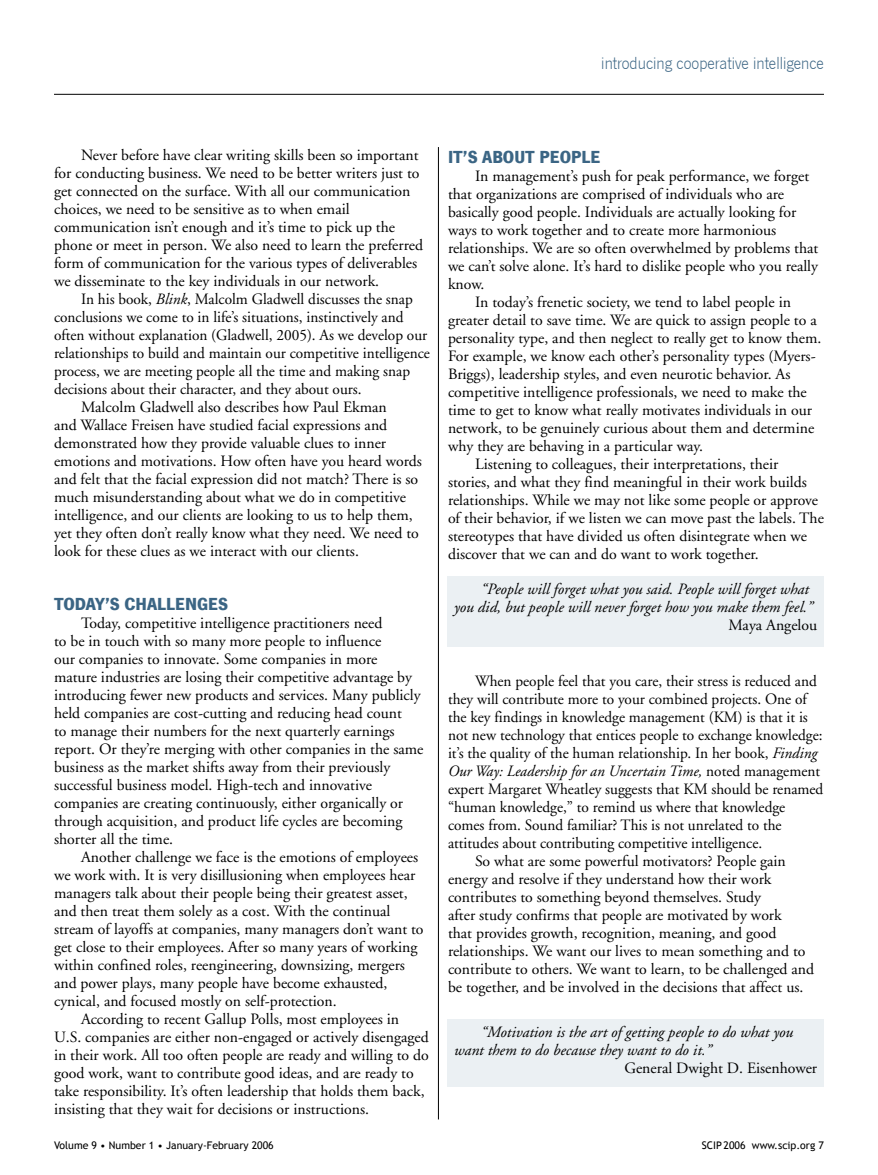
<style>
.page{position:relative;width:878px;height:1175px;background:#fff}
.page>*{position:absolute;margin:0;border:0;box-sizing:border-box;transform-origin:0 0}
.Article_Top_Folio{font:18px "News Got T Ligh";color:#3b6584}
.Subhead_1{font:700 18px "News Got T";color:#3b6584}
.Column_Text{font:15.75px/18px "Adobe Garamond";color:#000}
.Column_Text-2{font:italic 15.75px/18px "Adobe Garamond";color:#000;text-align:right}
.t1{font:10.5px "Trebuchet MS";color:#000}
.s1{font-style:italic}
</style>
<div class="page">
<hr style="left:54px;top:94px;width:770px;height:1px;background:#000">
<div style="left:447px;top:576px;width:377px;height:70px;background:#ebf0f3"></div>
<div style="left:447px;top:1018px;width:377px;height:68px;background:#ebf0f3"></div>
<hr style="left:438px;top:147px;width:1px;height:972px;background:#000">
<p class="Article_Top_Folio" style="left:601px;top:53px;width:224px">introducing cooperative intelligence</p>
<p class="Column_Text" style="left:54px;top:146px;width:370px;text-indent:27px">Never before have clear writing skills been so important for conducting business. We need to be better writers just to get connected on the surface. With all our communication choices, we need to be sensitive as to when email communication isn’t enough and it’s time to pick up the phone or meet in person. We also need to learn the preferred form of communication for the various types of deliverables we disseminate to the key individuals in our network.</p>
<p class="Column_Text" style="left:54px;top:290px;width:377px;text-indent:27px">In his book, <span class="s1">Blink</span>, Malcolm Gladwell discusses the snap conclusions we come to in life’s situations, instinctively and often without explanation (Gladwell, 2005). As we develop our relationships to build and maintain our competitive intelligence process, we are meeting people all the time and making snap decisions about their character, and they about ours.</p>
<p class="Column_Text" style="left:54px;top:398px;width:369px;text-indent:27px">Malcolm Gladwell also describes how Paul Ekman<br>and Wallace Freisen have studied facial expressions and demonstrated how they provide valuable clues to inner emotions and motivations. How often have you heard words and felt that the facial expression did not match? There is so much misunderstanding about what we do in competitive intelligence, and our clients are looking to us to help them, yet they often don’t really know what they need. We need to look for these clues as we interact with our clients.</p>
<p class="Subhead_1" style="left:54px;top:593px;width:176px">TODAY’S CHALLENGES</p>
<p class="Column_Text" style="left:54px;top:614px;width:371px;text-indent:27px">Today, competitive intelligence practitioners need<br>to be in touch with so many more people to influence<br>our companies to innovate. Some companies in more mature industries are losing their competitive advantage by introducing fewer new products and services. Many publicly held companies are cost-cutting and reducing head count<br>to manage their numbers for the next quarterly earnings report. Or they’re merging with other companies in the same business as the market shifts away from their previously successful business model. High-tech and innovative companies are creating continuously, either organically or through acquisition, and product life cycles are becoming shorter all the time.</p>
<p class="Column_Text" style="left:54px;top:848px;width:371px;text-indent:27px">Another challenge we face is the emotions of employees we work with. It is very disillusioning when employees hear managers talk about their people being their greatest asset, and then treat them solely as a cost. With the continual stream of layoffs at companies, many managers don’t want to get close to their employees. After so many years of working within confined roles, reengineering, downsizing, mergers and power plays, many people have become exhausted, cynical, and focused mostly on self-protection.</p>
<p class="Column_Text" style="left:54px;top:1010px;width:376px;text-indent:27px">According to recent Gallup Polls, most employees in U.S. companies are either non-engaged or actively disengaged in their work. All too often people are ready and willing to do good work, want to contribute good ideas, and are ready to take responsibility. It’s often leadership that holds them back, insisting that they wait for decisions or instructions.</p>
<p class="Subhead_1" style="left:448px;top:147px;width:154px">IT’S ABOUT PEOPLE</p>
<p class="Column_Text" style="left:448px;top:168px;width:372px;text-indent:27px">In management’s push for peak performance, we forget that organizations are comprised of individuals who are basically good people. Individuals are actually looking for ways to work together and to create more harmonious relationships. We are so often overwhelmed by problems that we can’t solve alone. It’s hard to dislike people who you really know.</p>
<p class="Column_Text" style="left:448px;top:294px;width:375px;text-indent:27px">In today’s frenetic society, we tend to label people in greater detail to save time. We are quick to assign people to a personality type, and then neglect to really get to know them.<br>For example, we know each other’s personality types (Myers-Briggs), leadership styles, and even neurotic behavior. As competitive intelligence professionals, we need to make the time to get to know what really motivates individuals in our network, to be genuinely curious about them and determine why they are behaving in a particular way.</p>
<p class="Column_Text" style="left:448px;top:456px;width:377px;text-indent:27px">Listening to colleagues, their interpretations, their stories, and what they find meaningful in their work builds relationships. While we may not like some people or approve of their behavior, if we listen we can move past the labels. The stereotypes that have divided us often disintegrate when we discover that we can and do want to work together.</p>
<p class="Column_Text-2" style="left:454px;top:581px;width:360px">“People will forget what you said. People will forget what<br>you did, but people will never forget how you make them feel.”</p>
<p class="Column_Text" style="left:728px;top:616px;width:90px">Maya Angelou</p>
<p class="Column_Text" style="left:448px;top:672px;width:377px;text-indent:27px">When people feel that you care, their stress is reduced and they will contribute more to your combined projects. One of the key findings in knowledge management (KM) is that it is not new technology that entices people to exchange knowledge: it’s the quality of the human relationship. In her book, <span class="s1">Finding Our Way: Leadership for an Uncertain Time,</span> noted management expert Margaret Wheatley suggests that KM should be renamed “human knowledge,” to remind us where that knowledge comes from. Sound familiar? This is not unrelated to the attitudes about contributing competitive intelligence.</p>
<p class="Column_Text" style="left:448px;top:852px;width:368px;text-indent:27px">So what are some powerful motivators? People gain energy and resolve if they understand how their work contributes to something beyond themselves. Study<br>after study confirms that people are motivated by work<br>that provides growth, recognition, meaning, and good relationships. We want our lives to mean something and to contribute to others. We want to learn, to be challenged and be together, and be involved in the decisions that affect us.</p>
<p class="Column_Text-2" style="left:454px;top:1023px;width:341px;text-align:left;text-indent:27px">“Motivation is the art of getting people to do what you want them to do because they want to do it.”</p>
<p class="Column_Text" style="left:624px;top:1059px;width:194px">General Dwight D. Eisenhower</p>
<p class="t1" style="left:54px;top:1139px;width:221px">Volume 9 • Number 1 • January-February 2006</p>
<p class="t1" style="left:701px;top:1139px;width:124px">SCIP 2006 www.scip.org 7</p>
</div>
